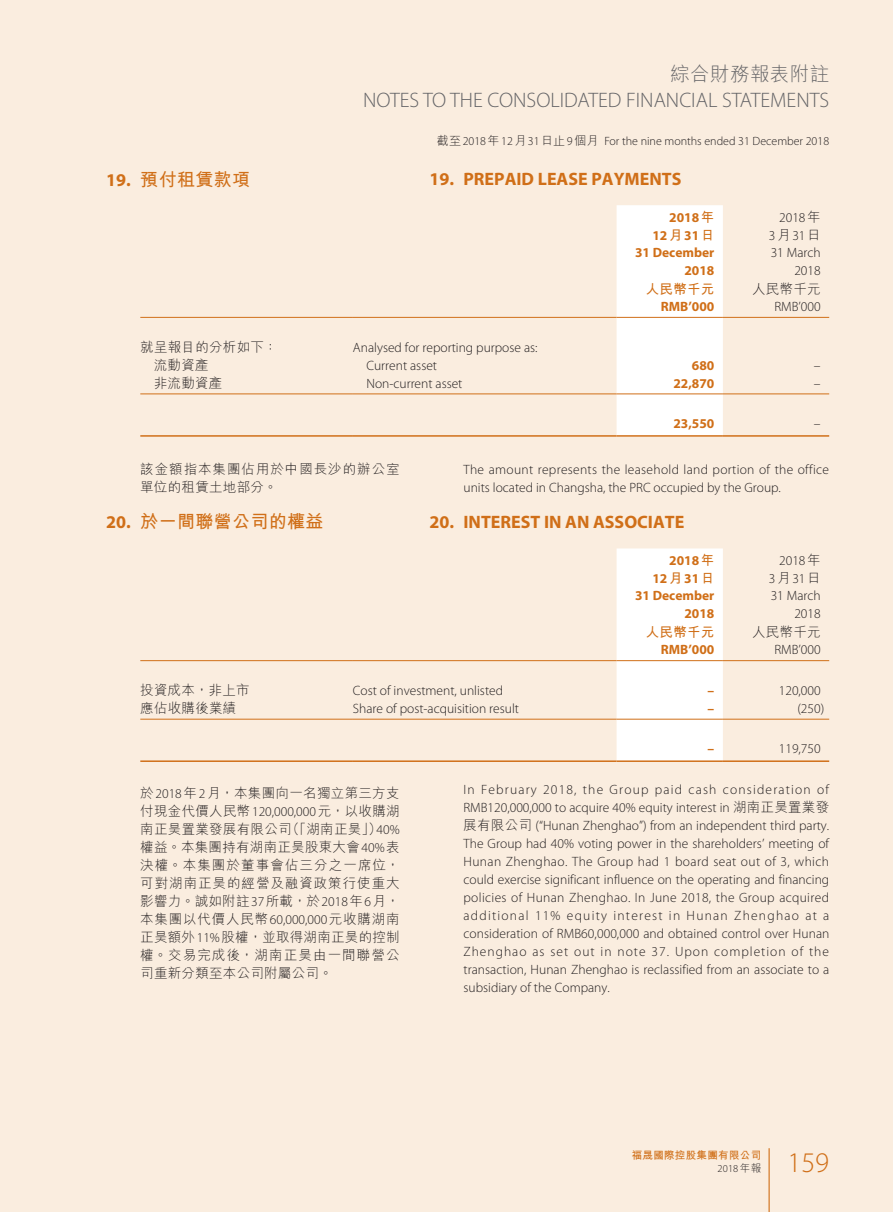
<style>
.page{position:relative;width:893px;height:1212px;background:#faeddf}
.page>*{position:absolute;margin:0;border:0;box-sizing:border-box;transform-origin:0 0}
.t1{font:300 28.5px "Myriad Pro";color:#d06f18}
.t2{font:300 21px "Myriad Pro";color:#636366}
.t3{font:300 19.5px "M Hei HK";letter-spacing:.02em;color:#636366}
._01_H1_E{font:700 18px "Myriad Pro";color:#d06f18}
._001_H1_C{font:700 18px "M Hei HK";letter-spacing:.02em;color:#d06f18}
._00_txt_E{font:300 13.5px/18px "Myriad Pro";letter-spacing:.005em;color:#231f20;text-align:justify}
._000_txt_C{font:300 13.5px/18px "M Hei HK";letter-spacing:.02em;color:#231f20;text-align:justify}
._50_Table_txt{font:300 13.5px "Myriad Pro";color:#231f20}
._00_txt_E-2{font:300 13.5px/18px "Myriad Pro";letter-spacing:.025em;color:#231f20}
._50_Table_txt-2{font:700 13.5px "Myriad Pro";color:#d06f18}
._50_Table_txt-3{font:300 13.5px "M Hei HK";letter-spacing:.02em;color:#231f20}
._000_txt_C-2{font:300 13.5px/18px "M Hei HK";letter-spacing:.07em;color:#231f20}
._50_Table_txt-4{font:700 13.5px "M Hei HK";letter-spacing:.02em;color:#d06f18}
.t4{font:300 12px "Myriad Pro";color:#231f20}
.t5{font:700 10.5px "M Hei HK";letter-spacing:.03em;color:#d06f18}
.t6{font:300 10.5px "Myriad Pro";color:#231f20}
.s1{font-family:"Myriad Pro"}
.s2{font-family:"M Hei HK"}
</style>
<div class="page">
<hr style="left:768px;top:1148px;width:2px;height:64px;background:#d06f18">
<div style="left:617px;top:205px;width:106px;height:230px;background:#fff"></div>
<hr style="left:140px;top:317px;width:213px;height:1px;background:#d06f18">
<hr style="left:353px;top:317px;width:264px;height:1px;background:#d06f18">
<hr style="left:617px;top:317px;width:106px;height:1px;background:#d06f18">
<hr style="left:723px;top:317px;width:106px;height:1px;background:#d06f18">
<hr style="left:140px;top:393px;width:213px;height:1px;background:#d06f18">
<hr style="left:353px;top:393px;width:264px;height:1px;background:#d06f18">
<hr style="left:617px;top:393px;width:106px;height:1px;background:#d06f18">
<hr style="left:723px;top:393px;width:106px;height:1px;background:#d06f18">
<hr style="left:140px;top:435px;width:213px;height:2px;background:#d06f18">
<hr style="left:353px;top:435px;width:264px;height:2px;background:#d06f18">
<hr style="left:617px;top:435px;width:106px;height:2px;background:#d06f18">
<hr style="left:723px;top:435px;width:106px;height:2px;background:#d06f18">
<div style="left:617px;top:548px;width:106px;height:212px;background:#fff"></div>
<hr style="left:140px;top:660px;width:213px;height:1px;background:#d06f18">
<hr style="left:353px;top:660px;width:264px;height:1px;background:#d06f18">
<hr style="left:617px;top:660px;width:106px;height:1px;background:#d06f18">
<hr style="left:723px;top:660px;width:106px;height:1px;background:#d06f18">
<hr style="left:140px;top:719px;width:213px;height:1px;background:#d06f18">
<hr style="left:353px;top:719px;width:264px;height:1px;background:#d06f18">
<hr style="left:617px;top:719px;width:106px;height:1px;background:#d06f18">
<hr style="left:723px;top:719px;width:106px;height:1px;background:#d06f18">
<hr style="left:140px;top:760px;width:213px;height:2px;background:#d06f18">
<hr style="left:353px;top:760px;width:264px;height:2px;background:#d06f18">
<hr style="left:617px;top:760px;width:106px;height:2px;background:#d06f18">
<hr style="left:723px;top:760px;width:106px;height:2px;background:#d06f18">
<h3 class="t3" style="left:670px;top:64px;width:160px">綜合財務報表附註</h3>
<h2 class="t2" style="left:363px;top:87px;width:468px">NOTES TO THE CONSOLIDATED FINANCIAL STATEMENTS</h2>
<p class="_001_H1_C" style="left:106px;top:166px;width:145px"><span class="s1">19.</span> 預付租賃款項</p>
<p class="t4" style="left:437px;top:133px;width:394px"><span class="s2">截至</span>2018<span class="s2">年</span>12<span class="s2">月</span>31<span class="s2">日止</span>9<span class="s2">個月</span> For the nine months ended 31 December 2018</p>
<p class="_01_H1_E" style="left:429px;top:167px;width:253px">19. PREPAID LEASE PAYMENTS</p>
<p class="_50_Table_txt-2" style="left:669px;top:208px;width:47px">2018<span class="s2">年</span></p>
<p class="_50_Table_txt-2" style="left:652px;top:226px;width:64px">12<span class="s2">月</span>31<span class="s2">日</span></p>
<p class="_50_Table_txt" style="left:779px;top:209px;width:43px">2018<span class="s2">年</span></p>
<p class="_50_Table_txt" style="left:769px;top:227px;width:53px">3<span class="s2">月</span>31<span class="s2">日</span></p>
<p class="_50_Table_txt-2" style="left:635px;top:244px;width:81px">31 December</p>
<p class="_50_Table_txt" style="left:771px;top:244px;width:52px">31 March</p>
<p class="_50_Table_txt-2" style="left:684px;top:262px;width:31px">2018</p>
<p class="_50_Table_txt" style="left:794px;top:262px;width:28px">2018</p>
<p class="_50_Table_txt-4" style="left:646px;top:279px;width:70px">人民幣千元</p>
<p class="_50_Table_txt-3" style="left:752px;top:282px;width:70px">人民幣千元</p>
<p class="_50_Table_txt-2" style="left:661px;top:298px;width:55px">RMB’000</p>
<p class="_50_Table_txt" style="left:774px;top:298px;width:48px">RMB’000</p>
<p class="_50_Table_txt-3" style="left:140px;top:340px;width:139px">就呈報目的分析如下：</p>
<p class="_50_Table_txt" style="left:353px;top:339px;width:186px">Analysed for reporting purpose as:</p>
<p class="_50_Table_txt-3" style="left:154px;top:358px;width:56px">流動資產</p>
<p class="_50_Table_txt" style="left:366px;top:357px;width:72px">Current asset</p>
<p class="_50_Table_txt-2" style="left:692px;top:356px;width:24px">680</p>
<p class="_50_Table_txt" style="left:814px;top:357px;width:8px">–</p>
<p class="_50_Table_txt-3" style="left:154px;top:376px;width:70px">非流動資產</p>
<p class="_50_Table_txt" style="left:366px;top:375px;width:98px">Non-current asset</p>
<p class="_50_Table_txt-2" style="left:673px;top:374px;width:42px">22,870</p>
<p class="_50_Table_txt" style="left:814px;top:375px;width:8px">–</p>
<p class="_50_Table_txt-2" style="left:673px;top:415px;width:42px">23,550</p>
<p class="_50_Table_txt" style="left:814px;top:415px;width:8px">–</p>
<p class="_00_txt_E-2" style="left:463px;top:461px;width:367px">The amount represents the leasehold land portion of the office units located in Changsha, the PRC occupied by the Group.</p>
<p class="_01_H1_E" style="left:429px;top:510px;width:256px">20. INTEREST IN AN ASSOCIATE</p>
<p class="_50_Table_txt-2" style="left:669px;top:551px;width:47px">2018<span class="s2">年</span></p>
<p class="_50_Table_txt-2" style="left:652px;top:569px;width:64px">12<span class="s2">月</span>31<span class="s2">日</span></p>
<p class="_000_txt_C-2" style="left:140px;top:460px;width:261px">該金額指本集團佔用於中國長沙的辦公室單位的租賃土地部分。</p>
<p class="_001_H1_C" style="left:106px;top:508px;width:219px"><span class="s1">20.</span> 於一間聯營公司的權益</p>
<p class="_50_Table_txt" style="left:779px;top:552px;width:43px">2018<span class="s2">年</span></p>
<p class="_50_Table_txt" style="left:769px;top:570px;width:53px">3<span class="s2">月</span>31<span class="s2">日</span></p>
<p class="_50_Table_txt-2" style="left:635px;top:587px;width:81px">31 December</p>
<p class="_50_Table_txt" style="left:771px;top:588px;width:52px">31 March</p>
<p class="_50_Table_txt-2" style="left:684px;top:605px;width:31px">2018</p>
<p class="_50_Table_txt" style="left:794px;top:606px;width:28px">2018</p>
<p class="_50_Table_txt-4" style="left:646px;top:622px;width:70px">人民幣千元</p>
<p class="_50_Table_txt-3" style="left:752px;top:625px;width:70px">人民幣千元</p>
<p class="_50_Table_txt-2" style="left:661px;top:641px;width:55px">RMB’000</p>
<p class="_50_Table_txt" style="left:774px;top:642px;width:48px">RMB’000</p>
<p class="_50_Table_txt-3" style="left:140px;top:683px;width:111px">投資成本，非上市</p>
<p class="_50_Table_txt" style="left:353px;top:682px;width:152px">Cost of investment, unlisted</p>
<p class="_50_Table_txt-2" style="left:708px;top:681px;width:8px">–</p>
<p class="_50_Table_txt" style="left:779px;top:682px;width:43px">120,000</p>
<p class="_50_Table_txt-3" style="left:140px;top:701px;width:98px">應佔收購後業績</p>
<p class="_50_Table_txt" style="left:353px;top:700px;width:168px">Share of post-acquisition result</p>
<p class="_50_Table_txt-2" style="left:708px;top:699px;width:8px">–</p>
<p class="_50_Table_txt" style="left:797px;top:700px;width:28px">(250)</p>
<p class="_50_Table_txt-2" style="left:708px;top:740px;width:8px">–</p>
<p class="_50_Table_txt" style="left:779px;top:741px;width:43px">119,750</p>
<p class="_00_txt_E" style="left:463px;top:780px;width:367px">In February 2018, the Group paid cash consideration of RMB120,000,000 to acquire 40% equity interest in <span class="s2">湖南正昊置業發展有限公司</span> (“Hunan Zhenghao”) from an independent third party.<br>The Group had 40% voting power in the shareholders’ meeting of Hunan Zhenghao. The Group had 1 board seat out of 3, which could exercise significant influence on the operating and financing policies of Hunan Zhenghao. In June 2018, the Group acquired additional 11% equity interest in Hunan Zhenghao at a consideration of RMB60,000,000 and obtained control over Hunan Zhenghao as set out in note 37. Upon completion of the transaction, Hunan Zhenghao is reclassified from an associate to a subsidiary of the Company.</p>
<p class="_000_txt_C" style="left:140px;top:784px;width:261px">於<span class="s1">2018</span>年<span class="s1">2</span>月，本集團向一名獨立第三方支付現金代價人民幣<span class="s1">120,000,000</span>元，以收購湖南正昊置業發展有限公司（「湖南正昊」）<span class="s1">40%</span>權益。本集團持有湖南正昊股東大會<span class="s1">40%</span>表決權。本集團於董事會佔三分之一席位，可對湖南正昊的經營及融資政策行使重大影響力。誠如附註<span class="s1">37</span>所載，於<span class="s1">2018</span>年<span class="s1">6</span>月，本集團以代價人民幣<span class="s1">60,000,000</span>元收購湖南正昊額外<span class="s1">11%</span>股權，並取得湖南正昊的控制權。交易完成後，湖南正昊由一間聯營公司重新分類至本公司附屬公司。</p>
<p class="t5" style="left:632px;top:1148px;width:131px">福晟國際控股集團有限公司</p>
<p class="t6" style="left:718px;top:1162px;width:45px">2018<span class="s2">年報</span></p>
<h1 class="t1" style="left:787px;top:1145px;width:43px">159</h1>
</div>
